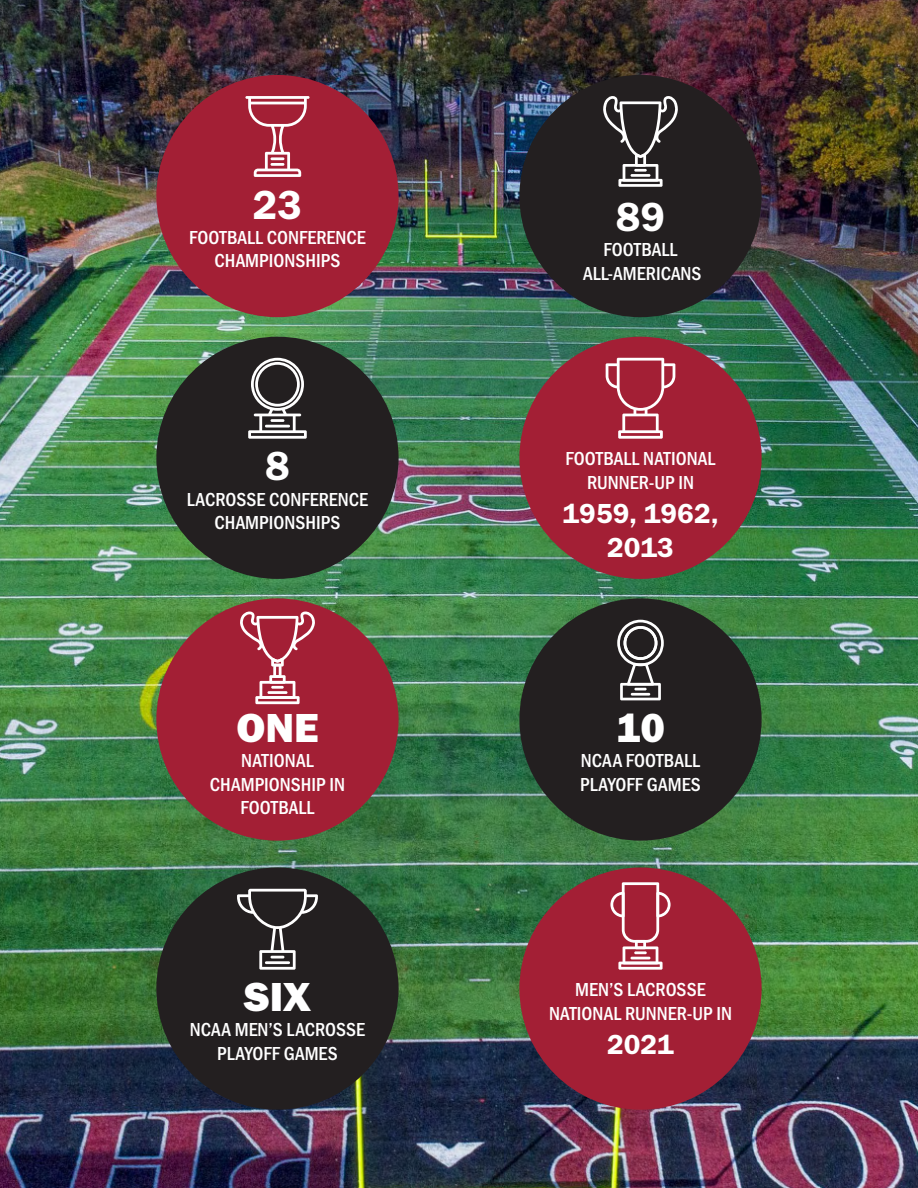
<style>
.page{position:relative;width:918px;height:1188px;background:#fff}
.page>*{position:absolute;margin:0;border:0;box-sizing:border-box;transform-origin:0 0}
.t1{font:42px "Franklin Gothic URW Hea";color:#fff}
.t2{font:42px "Franklin Gothic URW Dem";color:#fff}
.t3{font:28.5px/34.2px "Franklin Gothic URW Dem";color:#fff;text-align:center}
.t4{font:500 19.5px/23.4px "Franklin Gothic URW Con";color:#fff;text-align:center}
</style>
<div class="page">
<img style="left:0;top:0;width:918px;height:1188px">
<div style="left:519px;top:867px;width:243px;height:243px;background:#a31f35;border-radius:50%"></div>
<div style="left:156px;top:75px;width:243px;height:242px;background:#a31f35;border-radius:50%"></div>
<div style="left:519px;top:75px;width:243px;height:242px;background:#231f20;border-radius:50%"></div>
<div style="left:156px;top:337px;width:243px;height:242px;background:#231f20;border-radius:50%"></div>
<div style="left:156px;top:598px;width:243px;height:243px;background:#a31f35;border-radius:50%"></div>
<div style="left:156px;top:867px;width:243px;height:243px;background:#231f20;border-radius:50%"></div>
<div style="left:519px;top:598px;width:243px;height:243px;background:#231f20;border-radius:50%"></div>
<div style="left:519px;top:337px;width:243px;height:242px;background:#a31f35;border-radius:50%"></div>
<svg style="left:606px;top:358px;width:69px;height:81px"></svg>
<svg style="left:248px;top:358px;width:59px;height:81px"></svg>
<svg style="left:237px;top:889px;width:81px;height:81px"></svg>
<hr style="left:265px;top:961px;width:25px;height:3px;background:#fff">
<svg style="left:245px;top:96px;width:65px;height:81px"></svg>
<svg style="left:603px;top:96px;width:75px;height:91px"></svg>
<svg style="left:617px;top:620px;width:47px;height:80px"></svg>
<svg style="left:610px;top:882px;width:61px;height:88px"></svg>
<svg style="left:240px;top:611px;width:75px;height:93px"></svg>
<p class="t2" style="left:253px;top:179px;width:51px">23</p>
<p class="t4" style="left:189px;top:225px;width:178px">FOOTBALL CONFERENCE<br>CHAMPIONSHIPS</p>
<p class="t2" style="left:265px;top:441px;width:26px">8</p>
<p class="t4" style="left:187px;top:487px;width:183px">LACROSSE CONFERENCE<br>CHAMPIONSHIPS</p>
<p class="t1" style="left:236px;top:701px;width:84px">ONE</p>
<p class="t4" style="left:210px;top:748px;width:137px">NATIONAL<br>CHAMPIONSHIP IN<br>FOOTBALL</p>
<p class="t1" style="left:244px;top:970px;width:68px">SIX</p>
<p class="t4" style="left:190px;top:1017px;width:177px">NCAA MEN’S LACROSSE<br>PLAYOFF GAMES</p>
<p class="t2" style="left:616px;top:191px;width:51px">89</p>
<p class="t4" style="left:603px;top:237px;width:76px">FOOTBALL</p>
<p class="t4" style="left:583px;top:261px;width:120px">ALL-AMERICANS</p>
<p class="t4" style="left:565px;top:446px;width:152px">FOOTBALL NATIONAL<br>RUNNER-UP IN</p>
<p class="t3" style="left:563px;top:496px;width:157px">1959, 1962,<br>2013</p>
<p class="t1" style="left:616px;top:701px;width:51px">10</p>
<p class="t4" style="left:581px;top:748px;width:121px">NCAA FOOTBALL</p>
<p class="t4" style="left:580px;top:772px;width:122px">PLAYOFF GAMES</p>
<p class="t4" style="left:549px;top:977px;width:184px">MEN’S LACROSSE<br>NATIONAL RUNNER-UP IN</p>
<p class="t3" style="left:607px;top:1027px;width:68px">2021</p>
</div>
